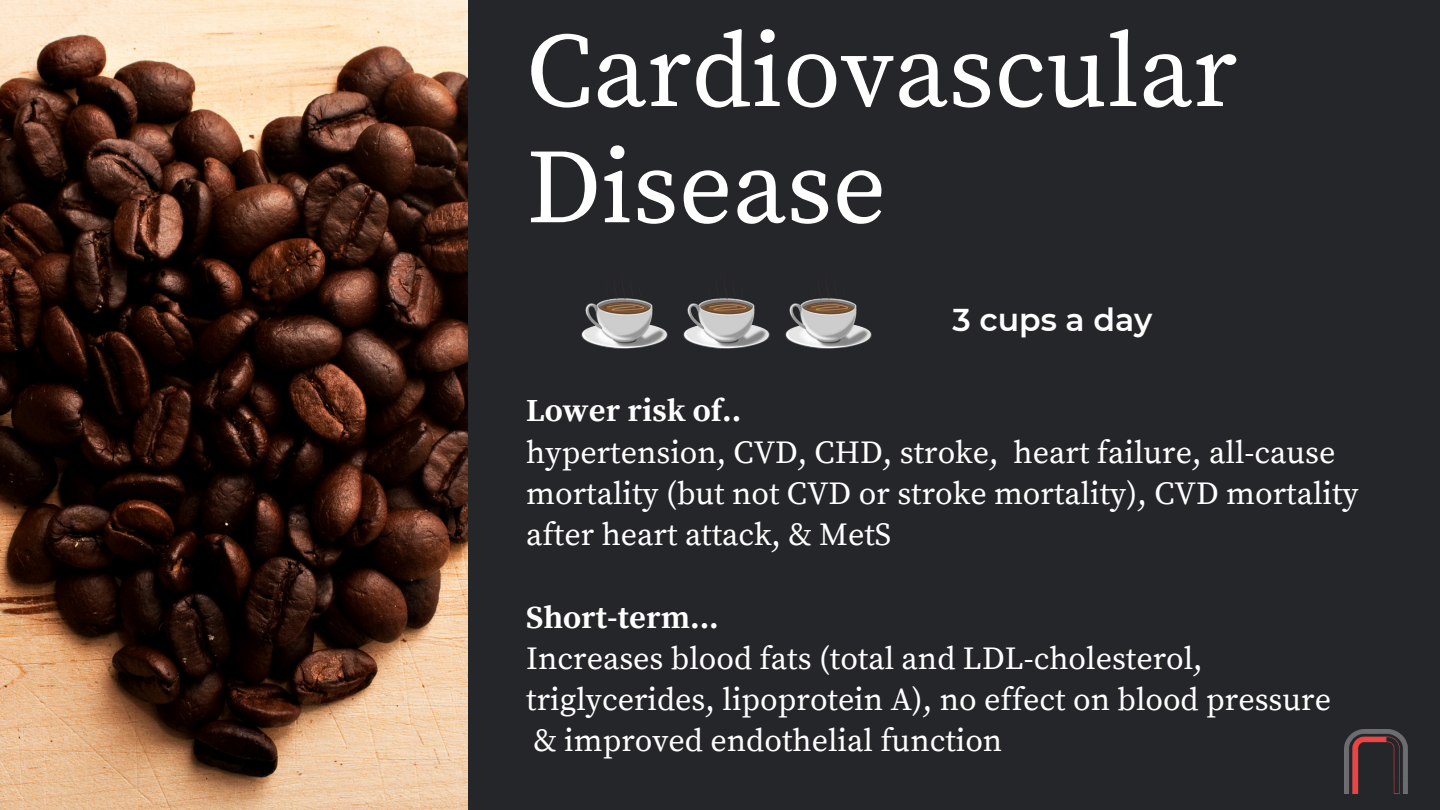
<style>
.page{position:relative;width:1440px;height:810px;background:#252629}
.page>*{position:absolute;margin:0;border:0;box-sizing:border-box;transform-origin:0 0}
.t1{font:105.7px/116.2px "Source Serif Pro";color:#fff}
.t2{font:32px/41.2px "Source Serif Pro";color:#fff}
.t3{font:700 32px "Source Serif Pro";color:#fff}
.t4{font:600 31.5px "Montserrat";color:#fff}
</style>
<div class="page">
<img style="left:0;top:0;width:468px;height:810px">
<img style="left:581px;top:298px;width:87px;height:51px">
<img style="left:683px;top:298px;width:87px;height:51px">
<img style="left:785px;top:298px;width:87px;height:51px">
<img style="left:1345px;top:729px;width:62px;height:65px">
<h1 class="t1" style="left:526px;top:17px;width:713px">Cardiovascular<br>Disease</h1>
<p class="t4" style="left:952px;top:301px;width:202px">3 cups a day</p>
<p class="t3" style="left:526px;top:392px;width:217px">Lower risk of..</p>
<p class="t2" style="left:526px;top:433px;width:834px">hypertension, CVD, CHD, stroke, heart failure, all-cause mortality (but not CVD or stroke mortality), CVD mortality after heart attack, &amp; MetS</p>
<p class="t3" style="left:526px;top:598px;width:194px">Short-term...</p>
<p class="t2" style="left:526px;top:639px;width:806px">Increases blood fats (total and LDL-cholesterol, triglycerides, lipoprotein A), no effect on blood pressure &amp; improved endothelial function</p>
</div>
